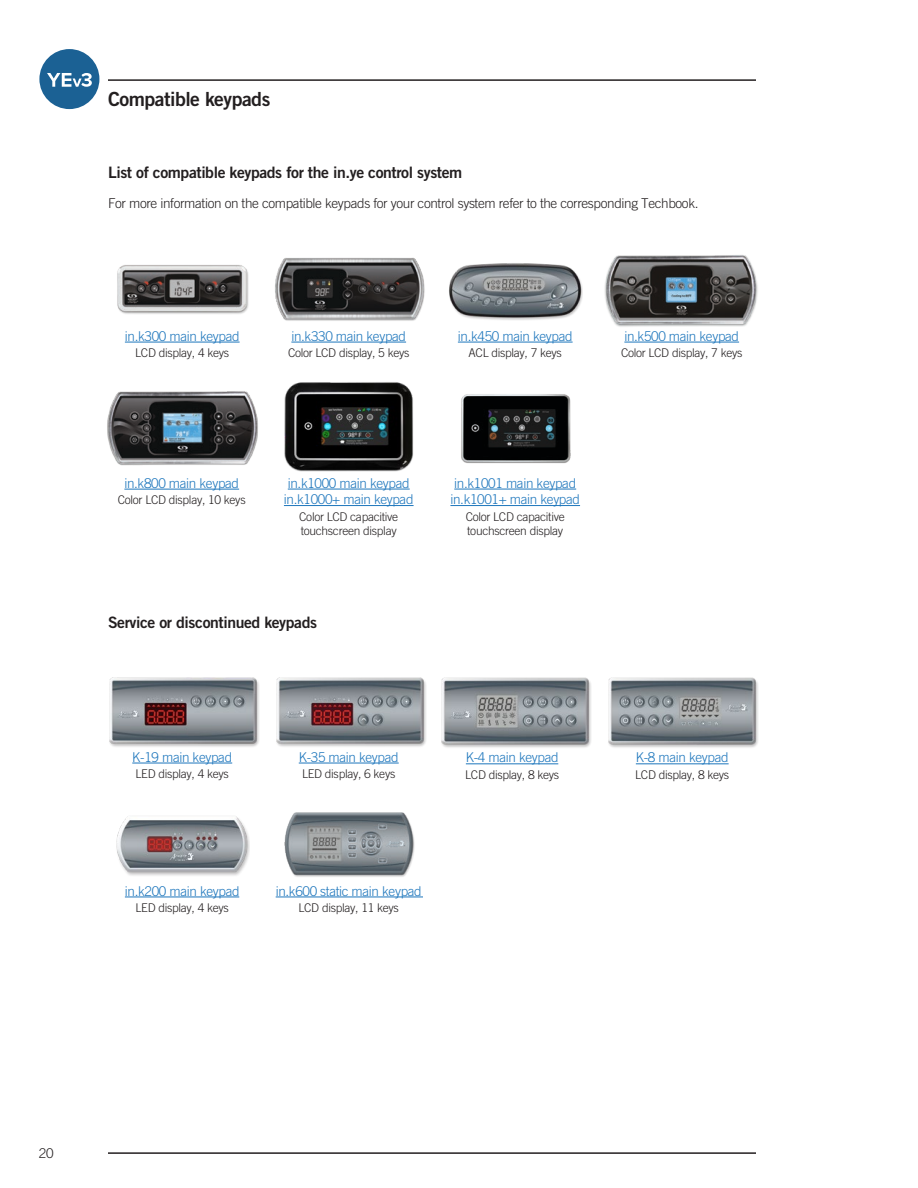
<style>
.page{position:relative;width:918px;height:1188px;background:#fff}
.page>*{position:absolute;margin:0;border:0;box-sizing:border-box;transform-origin:0 0}
.t1{font:19.5px "Trade Gothic LT Std Bd 2";letter-spacing:-.025em;color:#231f20}
.t2{font:15.75px "Trade Gothic LT Std Bd 2";letter-spacing:-.025em;color:#231f20}
.t3{font:300 13.5px/16.5px "Trade Gothic LT Std";letter-spacing:-.025em;color:#1d76bc}
.t4{font:300 13.5px "Trade Gothic LT Std";letter-spacing:-.025em;color:#231f20}
.t5{font:300 12px/14.4px "Trade Gothic LT Std";letter-spacing:-.025em;color:#231f20}
</style>
<div class="page">
<hr style="left:108px;top:79px;width:648px;height:2px;background:#231f20">
<hr style="left:108px;top:1152px;width:648px;height:2px;background:#231f20">
<div style="left:39px;top:49px;width:60px;height:60px;background:#1b6194;border-radius:50%"></div>
<svg style="left:47px;top:73px;width:45px;height:14px"></svg>
<hr style="left:458px;top:342px;width:115px;height:1px;background:#1d76bc">
<hr style="left:624px;top:342px;width:115px;height:1px;background:#1d76bc">
<hr style="left:125px;top:342px;width:115px;height:1px;background:#1d76bc">
<hr style="left:291px;top:342px;width:115px;height:1px;background:#1d76bc">
<hr style="left:124px;top:489px;width:115px;height:1px;background:#1d76bc">
<hr style="left:288px;top:489px;width:122px;height:1px;background:#1d76bc">
<hr style="left:284px;top:505px;width:130px;height:1px;background:#1d76bc">
<hr style="left:454px;top:489px;width:122px;height:1px;background:#1d76bc">
<hr style="left:450px;top:505px;width:130px;height:1px;background:#1d76bc">
<img style="left:604px;top:255px;width:154px;height:72px">
<img style="left:107px;top:391px;width:151px;height:75px">
<img style="left:284px;top:382px;width:129px;height:90px">
<img style="left:117px;top:265px;width:132px;height:49px">
<img style="left:449px;top:263px;width:134px;height:57px">
<img style="left:461px;top:394px;width:110px;height:70px">
<img style="left:275px;top:257px;width:150px;height:64px">
<hr style="left:125px;top:897px;width:114px;height:1px;background:#1d76bc">
<hr style="left:276px;top:897px;width:147px;height:1px;background:#1d76bc">
<hr style="left:132px;top:763px;width:100px;height:1px;background:#1d76bc">
<hr style="left:299px;top:763px;width:100px;height:1px;background:#1d76bc">
<hr style="left:636px;top:763px;width:93px;height:1px;background:#1d76bc">
<hr style="left:466px;top:763px;width:92px;height:1px;background:#1d76bc">
<img style="left:109px;top:677px;width:150px;height:70px">
<img style="left:441px;top:677px;width:150px;height:71px">
<img style="left:608px;top:677px;width:150px;height:71px">
<img style="left:276px;top:677px;width:150px;height:70px">
<img style="left:116px;top:816px;width:134px;height:60px">
<img style="left:284px;top:812px;width:131px;height:65px">
<h1 class="t1" style="left:108px;top:87px;width:164px">Compatible keypads</h1>
<h2 class="t2" style="left:108px;top:163px;width:356px">List of compatible keypads for the in.ye control system</h2>
<p class="t4" style="left:108px;top:196px;width:589px">For more information on the compatible keypads for your control system refer to the corresponding Techbook.</p>
<p class="t3" style="left:125px;top:327px;width:116px">in. k300 main keypad</p>
<p class="t5" style="left:135px;top:346px;width:95px">LCD display, 4 keys</p>
<p class="t3" style="left:291px;top:327px;width:116px">in. k330 main keypad</p>
<p class="t5" style="left:288px;top:346px;width:123px">Color LCD display, 5 keys</p>
<p class="t3" style="left:458px;top:327px;width:116px">in. k450 main keypad</p>
<p class="t5" style="left:469px;top:346px;width:95px">ACL display, 7 keys</p>
<p class="t3" style="left:624px;top:327px;width:116px">in. k500 main keypad</p>
<p class="t5" style="left:621px;top:346px;width:123px">Color LCD display, 7 keys</p>
<p class="t3" style="left:124px;top:475px;width:116px">in. k800 main keypad</p>
<p class="t5" style="left:118px;top:493px;width:129px">Color LCD display, 10 keys</p>
<p class="t3" style="left:284px;top:474px;width:131px">in. k1000 main keypad in. k1000+ main keypad</p>
<p class="t5" style="left:299px;top:509px;width:100px">Color LCD capacitive touchscreen display</p>
<h2 class="t2" style="left:108px;top:613px;width:211px">Service or discontinued keypads</h2>
<p class="t3" style="left:450px;top:474px;width:131px">in. k1001 main keypad in. k1001+ main keypad</p>
<p class="t5" style="left:466px;top:509px;width:100px">Color LCD capacitive touchscreen display</p>
<p class="t3" style="left:132px;top:748px;width:101px">K-19 main keypad</p>
<p class="t5" style="left:136px;top:767px;width:95px">LED display, 4 keys</p>
<p class="t3" style="left:299px;top:748px;width:101px">K-35 main keypad</p>
<p class="t5" style="left:302px;top:767px;width:95px">LED display, 6 keys</p>
<p class="t3" style="left:125px;top:882px;width:116px">in. k200 main keypad</p>
<p class="t5" style="left:136px;top:900px;width:95px">LED display, 4 keys</p>
<p class="t3" style="left:276px;top:882px;width:148px">in. k600 static main keypad</p>
<p class="t5" style="left:299px;top:900px;width:102px">LCD display, 11 keys</p>
<p class="t3" style="left:466px;top:749px;width:94px">K-4 main keypad</p>
<p class="t5" style="left:465px;top:767px;width:95px">LCD display, 8 keys</p>
<p class="t3" style="left:636px;top:749px;width:94px">K-8 main keypad</p>
<p class="t5" style="left:635px;top:767px;width:95px">LCD display, 8 keys</p>
<p class="t4" style="left:39px;top:1145px;width:16px">20</p>
</div>
